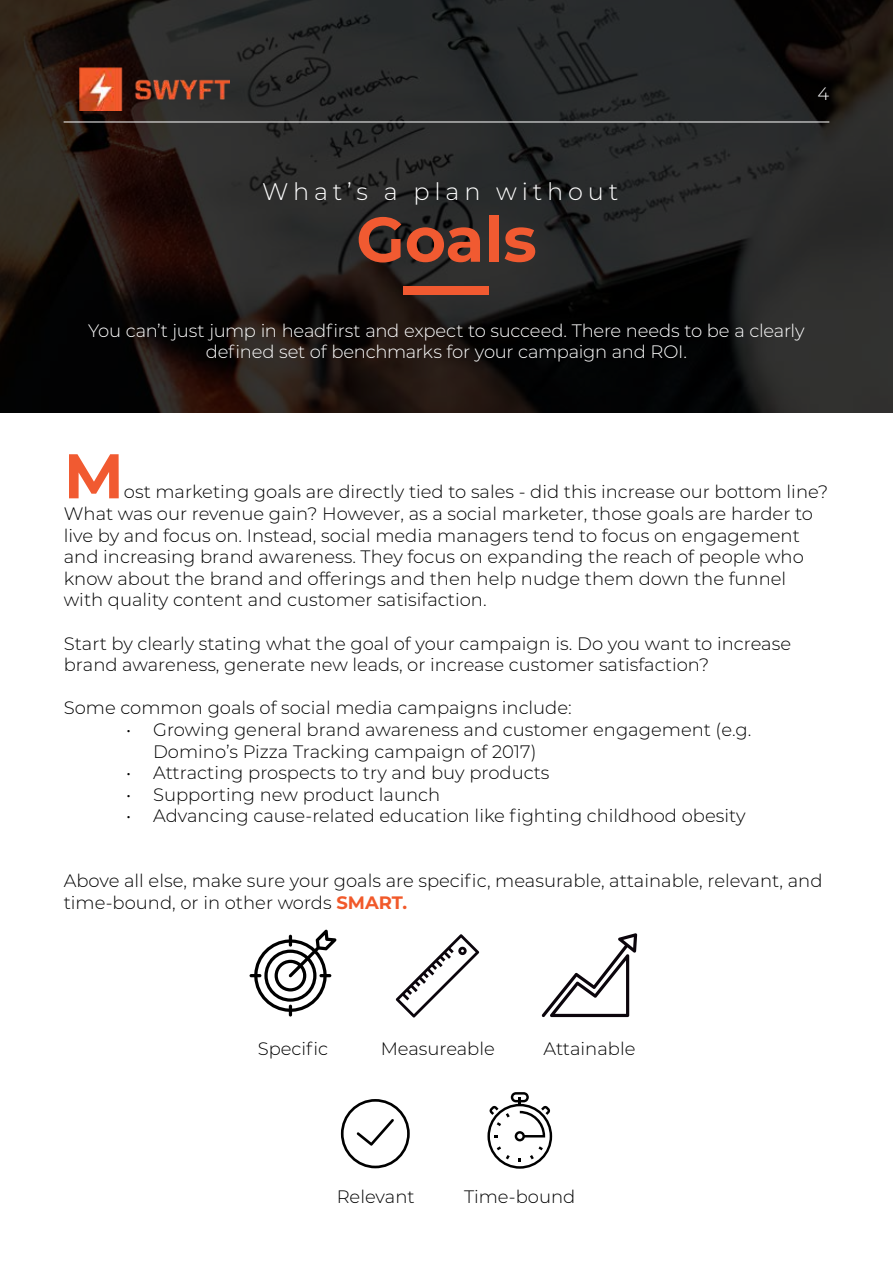
<style>
.page{position:relative;width:893px;height:1263px;background:#fff}
.page>*{position:absolute;margin:0;border:0;box-sizing:border-box;transform-origin:0 0}
.t1{font:700 63px "Montserrat";color:#f15a31}
.t2{font:300 24px "Montserrat";letter-spacing:.2em;color:#fff}
.t3{font:300 18px/21.6px "Montserrat";color:#000}
.t4{font:300 18px/21px "Montserrat";letter-spacing:-.015em;color:#fff;text-align:center}
.s1{font-weight:700;color:#f1592a}
</style>
<div class="page">
<img style="left:0;top:0;width:893px;height:412px">
<hr style="left:64px;top:122px;width:765px;height:1px;background:#fff">
<img style="left:80px;top:67px;width:150px;height:43px">
<div style="left:404px;top:287px;width:85px;height:8px;background:#f15a31"></div>
<svg style="left:250px;top:930px;width:86px;height:86px"></svg>
<svg style="left:396px;top:934px;width:83px;height:83px"></svg>
<svg style="left:542px;top:933px;width:95px;height:84px"></svg>
<svg style="left:341px;top:1099px;width:69px;height:69px"></svg>
<svg style="left:487px;top:1092px;width:65px;height:77px"></svg>
<p class="t4" style="left:817px;top:83px;width:13px">4</p>
<h2 class="t2" style="left:262px;top:175px;width:358px">What’s a plan without</h2>
<h1 class="t1" style="left:356px;top:194px;width:182px">Goals</h1>
<p class="t4" style="left:88px;top:320px;width:718px">You can’t just jump in headfirst and expect to succeed. There needs to be a clearly defined set of benchmarks for your campaign and ROI.</p>
<h1 class="t1" style="left:64px;top:430px;width:62px">M</h1>
<p class="t3" style="left:64px;top:481px;width:766px;text-indent:60px">ost marketing goals are directly tied to sales - did this increase our bottom line?<br>What was our revenue gain? However, as a social marketer, those goals are harder to live by and focus on. Instead, social media managers tend to focus on engagement and increasing brand awareness. They focus on expanding the reach of people who know about the brand and offerings and then help nudge them down the funnel with quality content and customer satisifaction.</p>
<p class="t3" style="left:64px;top:632px;width:729px">Start by clearly stating what the goal of your campaign is. Do you want to increase brand awareness, generate new leads, or increase customer satisfaction?</p>
<p class="t3" style="left:64px;top:697px;width:509px">Some common goals of social media campaigns include:</p>
<p class="t3" style="left:153px;top:718px;width:600px;text-indent:-27px">• Growing general brand awareness and customer engagement (e.g.<br>Domino’s Pizza Tracking campaign of 2017)</p>
<p class="t3" style="left:126px;top:761px;width:425px">• Attracting prospects to try and buy products</p>
<p class="t3" style="left:126px;top:783px;width:316px">• Supporting new product launch</p>
<p class="t3" style="left:126px;top:805px;width:621px">• Advancing cause-related education like fighting childhood obesity</p>
<p class="t3" style="left:64px;top:869px;width:760px">Above all else, make sure your goals are specific, measurable, attainable, relevant, and time-bound, or in other words <span class="s1">SMART.</span></p>
<p class="t3" style="left:258px;top:1037px;width:72px">Specific</p>
<p class="t3" style="left:381px;top:1037px;width:116px">Measureable</p>
<p class="t3" style="left:543px;top:1037px;width:94px">Attainable</p>
<p class="t3" style="left:337px;top:1185px;width:79px">Relevant</p>
<p class="t3" style="left:464px;top:1185px;width:113px">Time-bound</p>
</div>
